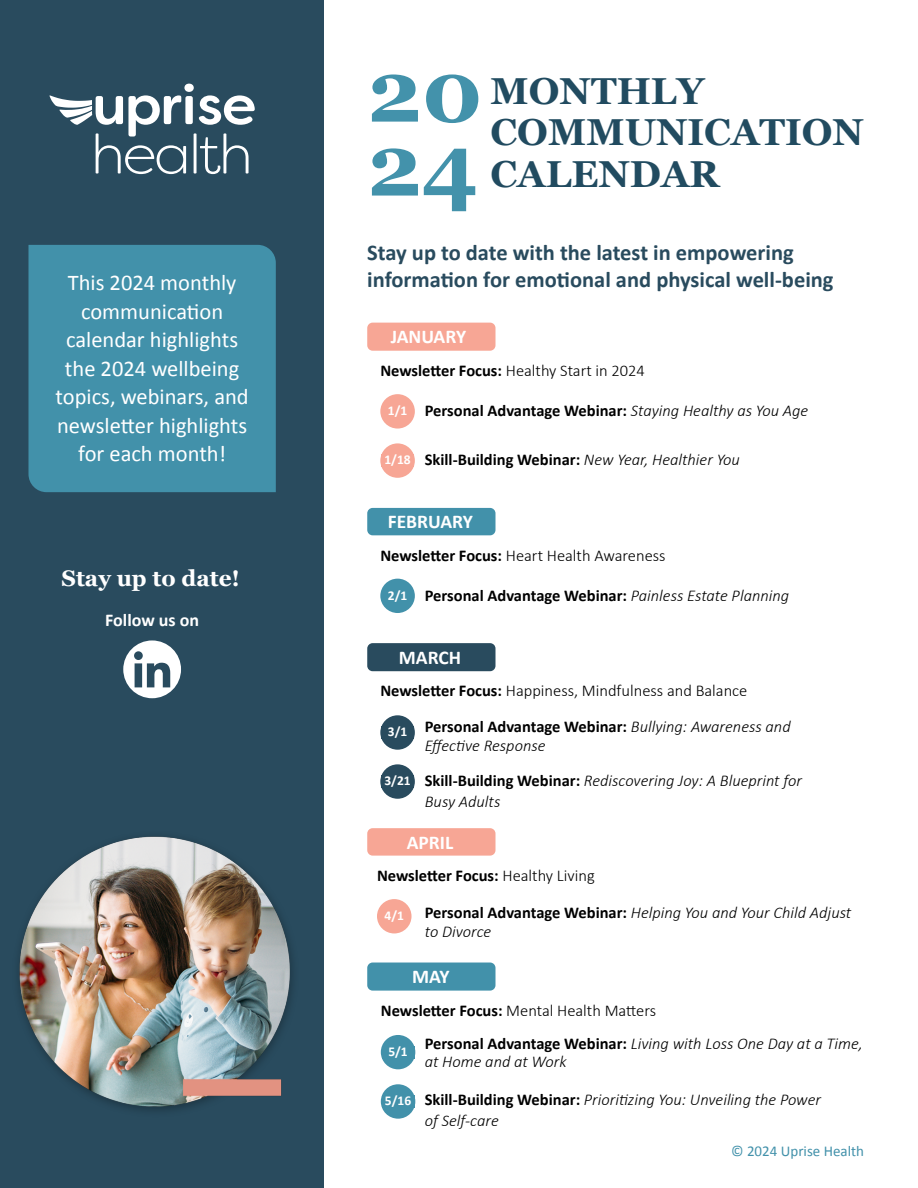
<style>
.page{position:relative;width:918px;height:1188px;background:#fff}
.page>*{position:absolute;margin:0;border:0;box-sizing:border-box;transform-origin:0 0}
.t1{font:700 87px/73.9px "Georgia";color:#4392ab}
.t2{font:700 37.5px/41.2px "Georgia";color:#214b60}
.t3{font:22.5px/28.5px "Calibri";color:#fff;text-align:center}
.t4{font:700 22.5px/27px "Calibri";color:#294b5e}
.t5{font:700 22.5px "Georgia";color:#fff}
.t6{font:700 19.5px "Calibri";color:#fff}
.t7{font:700 18px "Calibri";color:#fff}
.t8{font:700 16.5px/35.8px "Calibri";color:#000}
.t9{font:italic 300 16.5px/21.6px "Calibri";color:#000}
.t10{font:300 16.5px "Calibri";color:#000}
.t11{font:15px "Calibri";color:#4291aa}
.t12{font:700 13.5px "Calibri";color:#fff}
.s1{font-weight:700}
.s2{font-size:13.5px;color:#fff}
.s3{font-weight:300;font-style:italic}
.s4{font-weight:300}
.s5{font-weight:700;font-style:normal}
</style>
<div class="page">
<div style="left:0;top:0;width:324px;height:1188px;background:#294b5e"></div>
<div style="left:367px;top:323px;width:129px;height:28px;background:#f7a695;border-radius:5px"></div>
<div style="left:380px;top:394px;width:35px;height:35px;background:#f7a695;border-radius:50%"></div>
<div style="left:380px;top:443px;width:35px;height:35px;background:#f7a695;border-radius:50%"></div>
<svg style="left:50px;top:84px;width:205px;height:90px"></svg>
<div style="left:28px;top:245px;width:248px;height:247px;background:#4291aa"></div>
<img style="left:19px;top:836px;width:274px;height:275px">
<svg style="left:123px;top:640px;width:58px;height:58px"></svg>
<div style="left:367px;top:508px;width:129px;height:27px;background:#4291aa;border-radius:5px"></div>
<div style="left:380px;top:579px;width:35px;height:34px;background:#4291aa;border-radius:50%"></div>
<div style="left:367px;top:643px;width:129px;height:28px;background:#294b5e;border-radius:5px"></div>
<div style="left:380px;top:715px;width:35px;height:35px;background:#294b5e;border-radius:50%"></div>
<div style="left:380px;top:764px;width:35px;height:35px;background:#294b5e;border-radius:50%"></div>
<div style="left:367px;top:828px;width:129px;height:28px;background:#f7a695;border-radius:5px"></div>
<div style="left:377px;top:899px;width:35px;height:34px;background:#f7a695;border-radius:50%"></div>
<div style="left:367px;top:963px;width:129px;height:28px;background:#4291aa;border-radius:5px"></div>
<div style="left:381px;top:1035px;width:34px;height:34px;background:#4291aa;border-radius:50%"></div>
<div style="left:381px;top:1084px;width:34px;height:35px;background:#4291aa;border-radius:50%"></div>
<h3 class="t3" style="left:56px;top:268px;width:195px">This 2024 monthly communication calendar highlights the 2024 wellbeing topics, webinars, and newsletter highlights for each month!</h3>
<h3 class="t5" style="left:61px;top:561px;width:180px">Stay up to date!</h3>
<p class="t7" style="left:105px;top:607px;width:95px">Follow us on</p>
<h1 class="t1" style="left:367px;top:50px;width:117px">20<br>24</h1>
<h2 class="t2" style="left:490px;top:69px;width:375px">MONTHLY<br>COMMUNICATION<br>CALENDAR</h2>
<h3 class="t4" style="left:367px;top:238px;width:468px">Stay up to date with the latest in empowering information for emotional and physical well-being</h3>
<p class="t6" style="left:391px;top:323px;width:77px">JANUARY</p>
<p class="t10" style="left:380px;top:361px;width:266px"><span class="s1">Newsletter Focus:</span> Healthy Start in 2024</p>
<p class="t8" style="left:388px;top:392px;width:422px"><span class="s2">1/1</span> Personal Advantage Webinar: <span class="s3">Staying Healthy as You Age</span></p>
<p class="t8" style="left:384px;top:441px;width:357px"><span class="s2">1/18</span> Skill-Building Webinar: <span class="s3">New Year, Healthier You</span></p>
<p class="t6" style="left:388px;top:508px;width:87px">FEBRUARY</p>
<p class="t10" style="left:380px;top:546px;width:287px"><span class="s1">Newsletter Focus:</span> Heart Health Awareness</p>
<p class="t8" style="left:388px;top:577px;width:403px"><span class="s2">2/1</span> Personal Advantage Webinar: <span class="s3">Painless Estate Planning</span></p>
<p class="t6" style="left:399px;top:644px;width:64px">MARCH</p>
<p class="t8" style="left:425px;top:672px;width:367px;text-indent:-44px">Newsletter Focus: <span class="s4">Happiness, Mindfulness and Balance<br></span>Personal Advantage Webinar: <span class="s3">Bullying: Awareness and</span></p>
<p class="t9" style="left:425px;top:735px;width:122px">Effective Response</p>
<p class="t12" style="left:388px;top:722px;width:21px">3/1</p>
<p class="t12" style="left:384px;top:771px;width:28px">3/21</p>
<p class="t9" style="left:425px;top:769px;width:379px"><span class="s5">Skill-Building Webinar:</span> Rediscovering Joy: A Blueprint for<br>Busy Adults</p>
<p class="t6" style="left:407px;top:828px;width:48px">APRIL</p>
<p class="t8" style="left:377px;top:858px;width:219px">Newsletter Focus: <span class="s4">Healthy Living</span></p>
<p class="t9" style="left:425px;top:903px;width:428px;line-height:18.8px"><span class="s5">Personal Advantage Webinar:</span> Helping You and Your Child Adjust to Divorce</p>
<p class="t12" style="left:385px;top:906px;width:21px">4/1</p>
<p class="t6" style="left:412px;top:963px;width:39px">MAY</p>
<p class="t8" style="left:425px;top:993px;width:440px;line-height:33.3px;text-indent:-44px">Newsletter Focus: <span class="s4">Mental Health Matters<br></span>Personal Advantage Webinar: <span class="s3">Living with Loss One Day at a Time,</span></p>
<p class="t9" style="left:425px;top:1051px;width:143px">at Home and at Work</p>
<p class="t12" style="left:388px;top:1042px;width:21px">5/1</p>
<p class="t12" style="left:385px;top:1091px;width:28px">5/16</p>
<p class="t9" style="left:425px;top:1088px;width:398px"><span class="s5">Skill-Building Webinar:</span> Prioritizing You: Unveiling the Power of Self-care</p>
<p class="t11" style="left:731px;top:1141px;width:134px">© 2024 Uprise Health</p>
</div>
